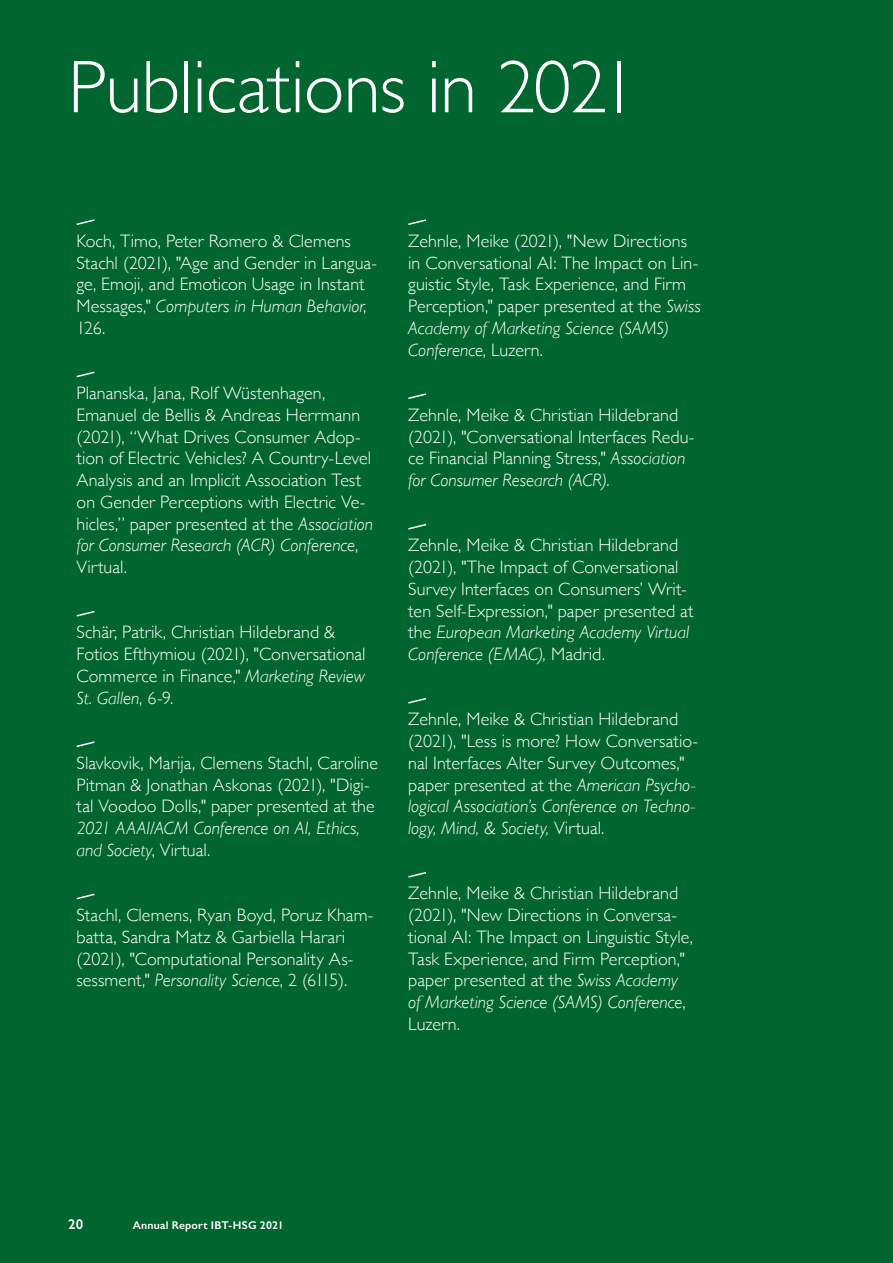
<style>
.page{position:relative;width:893px;height:1263px;background:#00652e}
.page>*{position:absolute;margin:0;border:0;box-sizing:border-box;transform-origin:0 0}
.Title_40_Black{font:300 75px "Gill Sans";letter-spacing:-.01em;color:#fff}
.Box_Title_12{font:300 18px/21.8px "Gill Sans";letter-spacing:.005em;color:#fff}
.t1{font:600 14.25px "Gill Sans";color:#fff}
.t2{font:600 11.25px "Gill Sans";letter-spacing:.02em;color:#fff}
.s1{font-style:italic}
</style>
<div class="page">
<svg style="left:76px;top:219px;width:19px;height:6px"></svg>
<svg style="left:76px;top:371px;width:19px;height:7px"></svg>
<svg style="left:76px;top:611px;width:19px;height:6px"></svg>
<svg style="left:76px;top:741px;width:19px;height:6px"></svg>
<svg style="left:76px;top:893px;width:19px;height:7px"></svg>
<svg style="left:408px;top:219px;width:19px;height:6px"></svg>
<svg style="left:408px;top:393px;width:19px;height:6px"></svg>
<svg style="left:408px;top:523px;width:19px;height:7px"></svg>
<svg style="left:408px;top:698px;width:19px;height:6px"></svg>
<svg style="left:408px;top:872px;width:19px;height:6px"></svg>
<p class="Title_40_Black" style="left:68px;top:29px;width:571px">Publications in 2021</p>
<p class="Box_Title_12" style="left:77px;top:229px;width:302px">Koch, Timo, Peter Romero &amp; Clemens<br>Stachl (2021), "Age and Gender in Langua&shy;ge, Emoji, and Emoticon Usage in Instant<br>Messages," <span class="s1">Computers in Human Behavior</span>,<br>126.</p>
<p class="Box_Title_12" style="left:77px;top:381px;width:298px">Plananska, Jana, Rolf Wüstenhagen, Emanuel de Bellis &amp; Andreas Herrmann (2021), “What Drives Consumer Adop&shy;tion of Electric Vehicles? A Country-Level Analysis and an Implicit Association Test on Gender Perceptions with Electric Ve&shy;hicles,” paper presented at the <span class="s1">Association for Consumer Research (ACR) Conference</span>, Virtual.</p>
<p class="Box_Title_12" style="left:77px;top:621px;width:291px">Schär, Patrik, Christian Hildebrand &amp; Fotios Efthymiou (2021), "Conversational Commerce in Finance," <span class="s1">Marketing Review St. Gallen</span>, 6-9.</p>
<p class="Box_Title_12" style="left:77px;top:751px;width:303px">Slavkovik, Marija, Clemens Stachl, Caroline Pitman &amp; Jonathan Askonas (2021), "Digi&shy;tal Voodoo Dolls," paper presented at the <span class="s1">2021 AAAI/ACM Conference on AI, Ethics, and Society</span>, Virtual.</p>
<p class="Box_Title_12" style="left:77px;top:903px;width:299px">Stachl, Clemens, Ryan Boyd, Poruz Kham&shy;batta, Sandra Matz &amp; Garbiella Harari (2021), "Computational Personality As&shy;sessment," <span class="s1">Personality Science</span>, 2 (6115).</p>
<p class="Box_Title_12" style="left:408px;top:229px;width:294px">Zehnle, Meike (2021), "New Directions in Conversational AI: The Impact on Lin&shy;guistic Style, Task Experience, and Firm Perception," paper presented at the <span class="s1">Swiss Academy of Marketing Science (SAMS)<br>Conference</span>, Luzern.</p>
<p class="Box_Title_12" style="left:408px;top:403px;width:288px">Zehnle, Meike &amp; Christian Hildebrand (2021), "Conversational Interfaces Redu&shy;ce Financial Planning Stress," <span class="s1">Association for Consumer Research (ACR)</span>.</p>
<p class="Box_Title_12" style="left:408px;top:534px;width:287px">Zehnle, Meike &amp; Christian Hildebrand (2021), "The Impact of Conversational Survey Interfaces on Consumers’ Writ&shy;ten Self-Expression," paper presented at the <span class="s1">European Marketing Academy Virtual Conference (EMAC),</span> Madrid.</p>
<p class="Box_Title_12" style="left:408px;top:708px;width:292px">Zehnle, Meike &amp; Christian Hildebrand (2021), "Less is more? How Conversatio&shy;nal Interfaces Alter Survey Outcomes," paper presented at the <span class="s1">American Psycho&shy;logical Association’s Conference on Techno&shy;logy, Mind, &amp; Society,</span> Virtual.</p>
<p class="Box_Title_12" style="left:408px;top:882px;width:286px">Zehnle, Meike &amp; Christian Hildebrand (2021), "New Directions in Conversa&shy;tional AI: The Impact on Linguistic Style, Task Experience, and Firm Perception," paper presented at the <span class="s1">Swiss Academy of Marketing Science (SAMS) Conference</span>, Luzern.</p>
<p class="t1" style="left:68px;top:1215px;width:17px">20</p>
<p class="t2" style="left:133px;top:1218px;width:153px">Annual Report IBT-HSG 2021</p>
</div>
